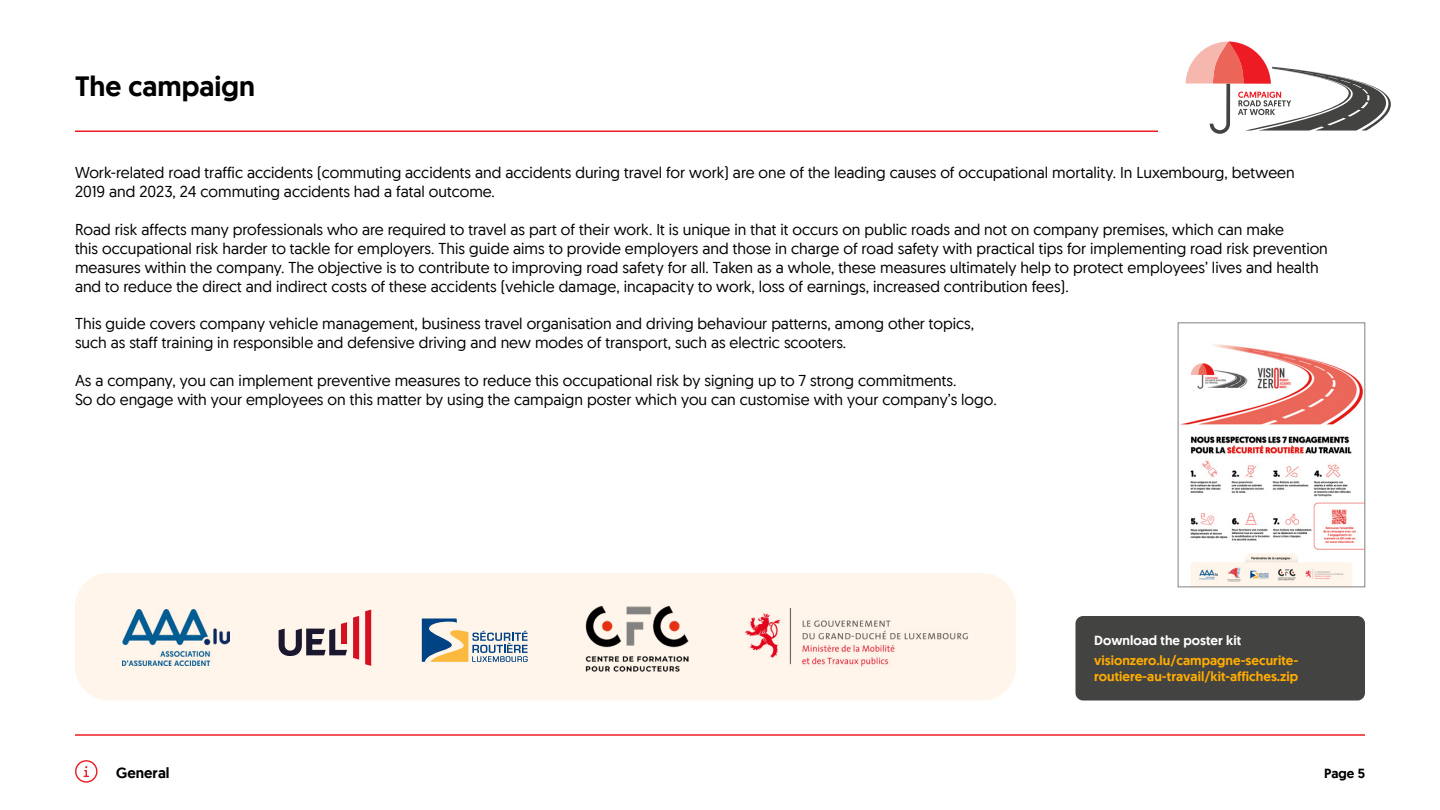
<style>
.page{position:relative;width:1440px;height:810px;background:#fff}
.page>*{position:absolute;margin:0;border:0;box-sizing:border-box;transform-origin:0 0}
.Titre_page{font:500 28.5px "Geomanist";color:#000}
.Body_espacé{font:15.75px/18.9px "Geomanist";color:#000}
.t1{font:500 15px "Geomanist";color:#000}
.URL{font:500 13.5px/16.2px "Geomanist";color:#ffac00}
.Zone_rappel_avec_URL{font:500 13.5px "Geomanist";color:#fff}
.t2{font:500 13.5px "Geomanist";color:#000}
</style>
<div class="page">
<svg style="left:75px;top:760px;width:23px;height:23px"></svg>
<img style="left:1180px;top:344px;width:183px;height:241px">
<div style="left:1178px;top:323px;width:187px;height:264px;border:1px solid #808080"></div>
<div style="left:1076px;top:616px;width:289px;height:85px;background:#434342;border-radius:8px"></div>
<hr style="left:75px;top:130px;width:1083px;height:2px;background:#ed1c24">
<hr style="left:75px;top:734px;width:1290px;height:2px;background:#ed1c24">
<svg style="left:1186px;top:42px;width:205px;height:92px"></svg>
<div style="left:75px;top:573px;width:941px;height:127px;background:#fff5eb;border-radius:34px"></div>
<img style="left:122px;top:610px;width:107px;height:55px">
<img style="left:585px;top:605px;width:104px;height:67px">
<img style="left:745px;top:608px;width:223px;height:59px">
<svg style="left:353px;top:616px;width:6px;height:44px"></svg>
<svg style="left:279px;top:622px;width:68px;height:34px"></svg>
<svg style="left:365px;top:610px;width:6px;height:56px"></svg>
<svg style="left:421px;top:618px;width:36px;height:44px"></svg>
<svg style="left:422px;top:619px;width:106px;height:43px"></svg>
<h3 class="Titre_page" style="left:75px;top:68px;width:182px">The campaign</h3>
<p class="Body_espacé" style="left:75px;top:163px;width:1221px">Work-related road traffic accidents (commuting accidents and accidents during travel for work) are one of the leading causes of occupational mortality. In Luxembourg, between<br>2019 and 2023, 24 commuting accidents had a fatal outcome.</p>
<p class="Body_espacé" style="left:75px;top:219px;width:1254px">Road risk affects many professionals who are required to travel as part of their work. It is unique in that it occurs on public roads and not on company premises, which can make<br>this occupational risk harder to tackle for employers. This guide aims to provide employers and those in charge of road safety with practical tips for implementing road risk prevention measures within the company. The objective is to contribute to improving road safety for all. Taken as a whole, these measures ultimately help to protect employees’ lives and health and to reduce the direct and indirect costs of these accidents (vehicle damage, incapacity to work, loss of earnings, increased contribution fees).</p>
<p class="Body_espacé" style="left:75px;top:314px;width:901px">This guide covers company vehicle management, business travel organisation and driving behaviour patterns, among other topics, such as staff training in responsible and defensive driving and new modes of transport, such as electric scooters.</p>
<p class="Body_espacé" style="left:75px;top:370px;width:923px">As a company, you can implement preventive measures to reduce this occupational risk by signing up to 7 strong commitments.<br>So do engage with your employees on this matter by using the campaign poster which you can customise with your company’s logo.</p>
<p class="Zone_rappel_avec_URL" style="left:1094px;top:632px;width:149px">Download the poster kit</p>
<p class="URL" style="left:1094px;top:652px;width:206px">visionzero.lu/campagne-securite&shy;routiere-au-travail/kit-affiches.zip</p>
<p class="t1" style="left:116px;top:763px;width:55px">General</p>
<p class="t2" style="left:1324px;top:764px;width:42px">Page 5</p>
</div>
